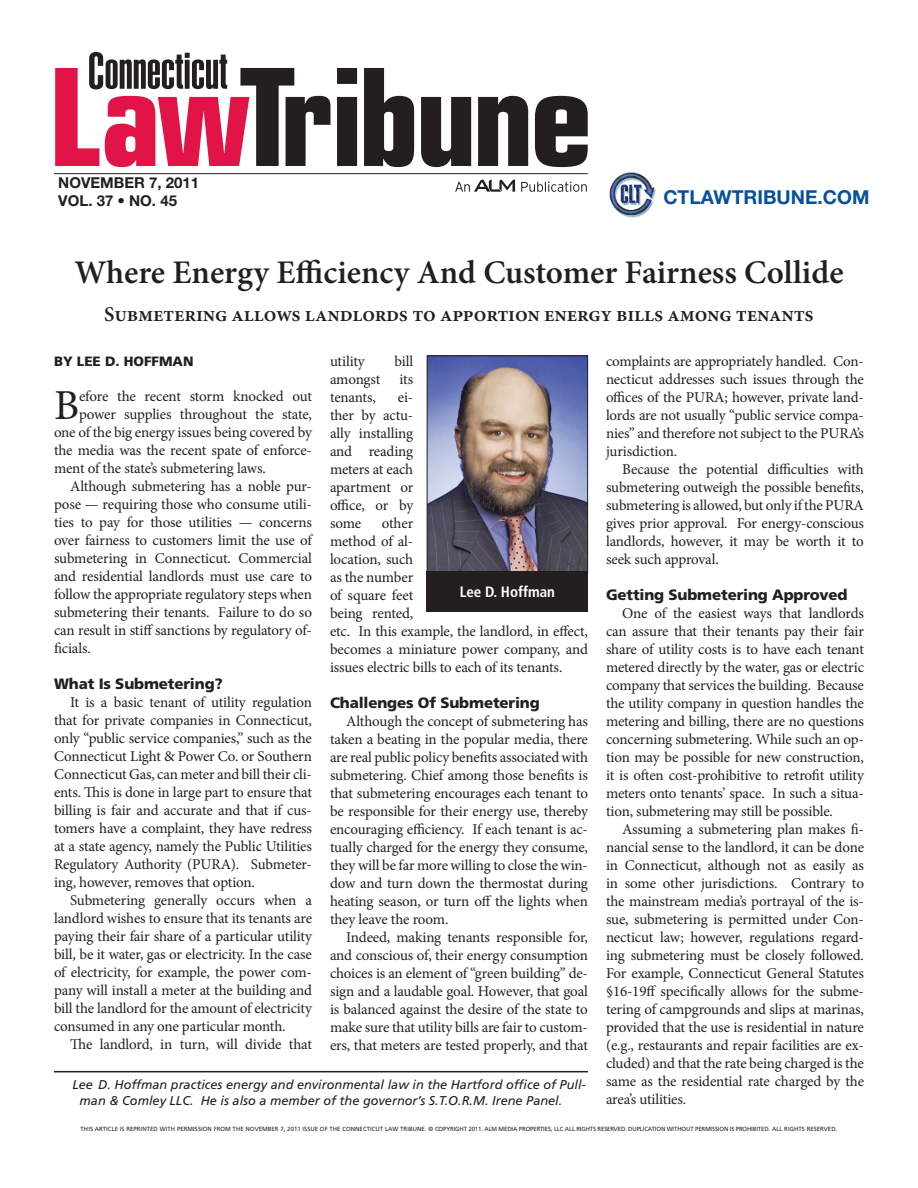
<style>
.page{position:relative;width:918px;height:1188px;background:#fff}
.page>*{position:absolute;margin:0;border:0;box-sizing:border-box;transform-origin:0 0}
.DROPCAP_1st_paragrap{font:42.75px "Minion Pro";color:#231f20}
.HEAD_Minion{font:600 33px "Minion Pro";color:#231f20}
.DECK_Subhead{font:600 21px "Minion Pro";letter-spacing:-.01em;color:#231f20}
.t1{font:700 19.2px "Helvetica Neue LT Std";color:#05519d}
.TEXT_Body_text{font:15px/18px "Minion Pro";letter-spacing:-.015em;color:#231f20;text-align:justify}
.DROPCAP_1st_paragrap-2{font:15px "Minion Pro";letter-spacing:-.015em;color:#231f20}
.SUBHEAD_Callout{font:900 15px "Frutiger LT Std";letter-spacing:-.01em;color:#231f20}
.t2{font:700 15px "Helvetica Neue LT Std";color:#231f20}
.TEASER_What_s_Online{font:700 condensed 15px "Frutiger LT Std";color:#fff}
.BYLINE_Byline{font:900 13.5px "Frutiger LT Std";color:#231f20}
.BIO_author_bio{font:italic 12.75px/16.5px "Frutiger LT Std";color:#231f20}
.t3{font:6px "Frutiger LT Std";letter-spacing:.01em;color:#231f20}
</style>
<div class="page">
<svg style="left:337px;top:68px;width:20px;height:98px;background:#403d3e"></svg>
<svg style="left:364px;top:68px;width:50px;height:99px"></svg>
<svg style="left:421px;top:97px;width:50px;height:70px"></svg>
<svg style="left:478px;top:96px;width:50px;height:70px"></svg>
<svg style="left:535px;top:96px;width:53px;height:71px"></svg>
<svg style="left:55px;top:52px;width:276px;height:115px"></svg>
<hr style="left:54px;top:173px;width:534px;height:1px;background:#231f20">
<svg style="left:521px;top:182px;width:66px;height:10px"></svg>
<svg style="left:455px;top:180px;width:60px;height:12px"></svg>
<img style="left:609px;top:172px;width:48px;height:46px">
<hr style="left:54px;top:1071px;width:534px;height:1px;background:#231f20">
<img style="left:429px;top:358px;width:157px;height:213px">
<div style="left:427px;top:356px;width:161px;height:217px;border:1px solid #231f20"></div>
<div style="left:427px;top:571px;width:161px;height:40px;background:#231f20"></div>
<p class="t2" style="left:58px;top:173px;width:142px">NOVEMBER 7, 2011</p>
<p class="t2" style="left:58px;top:191px;width:120px">VOL. 37 • NO. 45</p>
<p class="t1" style="left:663px;top:185px;width:207px">CTLAWTRIBUNE.COM</p>
<p class="HEAD_Minion" style="left:74px;top:250px;width:771px">Where Energy Efficiency And Customer Fairness Collide</p>
<p class="DECK_Subhead" style="left:104px;top:300px;width:711px">Submetering allows landlords to apportion energy bills among tenants</p>
<p class="BYLINE_Byline" style="left:54px;top:353px;width:141px">BY LEE D. HOFFMAN</p>
<p class="DROPCAP_1st_paragrap" style="left:54px;top:377px;width:27px">B</p>
<p class="DROPCAP_1st_paragrap-2" style="left:79px;top:386px;width:234px">efore the recent storm knocked out</p>
<p class="TEXT_Body_text" style="left:606px;top:353px;width:260px">complaints are appropriately handled. Con&shy;necticut addresses such issues through the offices of the PURA; however, private land&shy;lords are not usually “public service compa&shy;nies” and therefore not subject to the PURA’s jurisdiction.</p>
<p class="TEXT_Body_text" style="left:606px;top:461px;width:260px;text-indent:16px">Because the potential difficulties with submetering outweigh the possible benefits, submetering is allowed, but only if the PURA gives prior approval. For energy-conscious landlords, however, it may be worth it to seek such approval.</p>
<p class="SUBHEAD_Callout" style="left:606px;top:586px;width:243px">Getting Submetering Approved</p>
<p class="TEXT_Body_text" style="left:606px;top:605px;width:260px;text-indent:16px">One of the easiest ways that landlords can assure that their tenants pay their fair share of utility costs is to have each tenant metered directly by the water, gas or electric company that services the building. Because the utility company in question handles the metering and billing, there are no questions concerning submetering. While such an op&shy;tion may be possible for new construction, it is often cost-prohibitive to retrofit utility meters onto tenants’ space. In such a situa&shy;tion, submetering may still be possible.</p>
<p class="TEXT_Body_text" style="left:606px;top:821px;width:260px;text-indent:16px">Assuming a submetering plan makes fi&shy;nancial sense to the landlord, it can be done in Connecticut, although not as easily as in some other jurisdictions. Contrary to the mainstream media’s portrayal of the is&shy;sue, submetering is permitted under Con&shy;necticut law; however, regulations regard&shy;ing submetering must be closely followed.<br>For example, Connecticut General Statutes §16-19ff specifically allows for the subme&shy;tering of campgrounds and slips at marinas, provided that the use is residential in nature (e.g., restaurants and repair facilities are ex&shy;cluded) and that the rate being charged is the same as the residential rate charged by the area’s utilities.</p>
<p class="t3" style="left:81px;top:1125px;width:758px">THIS ARTICLE IS REPRINTED WITH PERMISSION FROM THE NOVEMBER 7, 2011 ISSUE OF THE CONNECTICUT LAW TRIBUNE. © COPYRIGHT 2011. ALM MEDIA PROPERTIES, LLC ALL RIGHTS RESERVED. DUPLICATION WITHOUT PERMISSION IS PROHIBITED. ALL RIGHTS RESERVED.</p>
<p class="TEXT_Body_text" style="left:330px;top:353px;width:36px">utility</p>
<p class="TEXT_Body_text" style="left:394px;top:353px;width:20px">bill</p>
<p class="TEXT_Body_text" style="left:330px;top:371px;width:52px">amongst</p>
<p class="TEXT_Body_text" style="left:400px;top:371px;width:15px">its</p>
<p class="TEXT_Body_text" style="left:330px;top:389px;width:47px">tenants,</p>
<p class="TEXT_Body_text" style="left:330px;top:389px;width:85px;text-indent:68px">ei&shy;ther by actu&shy;ally installing and reading meters at each apartment or office, or by some</p>
<p class="DROPCAP_1st_paragrap-2" style="left:79px;top:404px;width:234px">power supplies throughout the state,</p>
<p class="DROPCAP_1st_paragrap-2" style="left:54px;top:422px;width:260px">one of the big energy issues being covered by</p>
<p class="DROPCAP_1st_paragrap-2" style="left:54px;top:440px;width:260px">the media was the recent spate of enforce-</p>
<p class="DROPCAP_1st_paragrap-2" style="left:54px;top:458px;width:213px">ment of the state’s submetering laws.</p>
<p class="TEXT_Body_text" style="left:54px;top:477px;width:260px;text-indent:16px">Although submetering has a noble pur&shy;pose — requiring those who consume utili&shy;ties to pay for those utilities — concerns over fairness to customers limit the use of submetering in Connecticut. Commercial and residential landlords must use care to follow the appropriate regulatory steps when submetering their tenants. Failure to do so can result in stiff sanctions by regulatory of&shy;ficials.</p>
<p class="SUBHEAD_Callout" style="left:54px;top:675px;width:170px">What Is Submetering?</p>
<p class="TEXT_Body_text" style="left:54px;top:693px;width:260px;text-indent:16px">It is a basic tenant of utility regulation that for private companies in Connecticut, only “public service companies,” such as the Connecticut Light &amp; Power Co. or Southern Connecticut Gas, can meter and bill their cli&shy;ents. This is done in large part to ensure that billing is fair and accurate and that if cus&shy;tomers have a complaint, they have redress at a state agency, namely the Public Utilities Regulatory Authority (PURA). Submeter&shy;ing, however, removes that option.</p>
<p class="TEXT_Body_text" style="left:54px;top:891px;width:260px;text-indent:16px">Submetering generally occurs when a landlord wishes to ensure that its tenants are paying their fair share of a particular utility bill, be it water, gas or electricity. In the case of electricity, for example, the power com&shy;pany will install a meter at the building and bill the landlord for the amount of electricity consumed in any one particular month.</p>
<p class="TEXT_Body_text" style="left:70px;top:1035px;width:243px">The landlord, in turn, will divide that</p>
<p class="TEXT_Body_text" style="left:330px;top:515px;width:260px;text-align:left;text-indent:52px">other<br>method of al-<br>location, such<br>as the number<br>of square feet<br>being rented,<br>etc. In this example, the landlord, in effect, becomes a miniature power company, and issues electric bills to each of its tenants.</p>
<p class="SUBHEAD_Callout" style="left:330px;top:694px;width:211px">Challenges Of Submetering</p>
<p class="TEXT_Body_text" style="left:330px;top:713px;width:260px;text-indent:16px">Although the concept of submetering has taken a beating in the popular media, there are real public policy benefits associated with submetering. Chief among those benefits is that submetering encourages each tenant to be responsible for their energy use, thereby encouraging efficiency. If each tenant is ac&shy;tually charged for the energy they consume, they will be far more willing to close the win&shy;dow and turn down the thermostat during heating season, or turn off the lights when they leave the room.</p>
<p class="TEXT_Body_text" style="left:330px;top:929px;width:260px;text-indent:16px">Indeed, making tenants responsible for, and conscious of, their energy consumption choices is an element of “green building” de&shy;sign and a laudable goal. However, that goal is balanced against the desire of the state to make sure that utility bills are fair to custom&shy;ers, that meters are tested properly, and that</p>
<p class="TEASER_What_s_Online" style="left:460px;top:583px;width:97px">Lee D. Hoffman</p>
<p class="BIO_author_bio" style="left:80px;top:1076px;width:508px;text-indent:-7px">Lee D. Hoffman practices energy and environmental law in the Hartford office of Pull&shy;man &amp; Comley LLC. He is also a member of the governor’s S.T.O.R.M. Irene Panel.</p>
</div>
